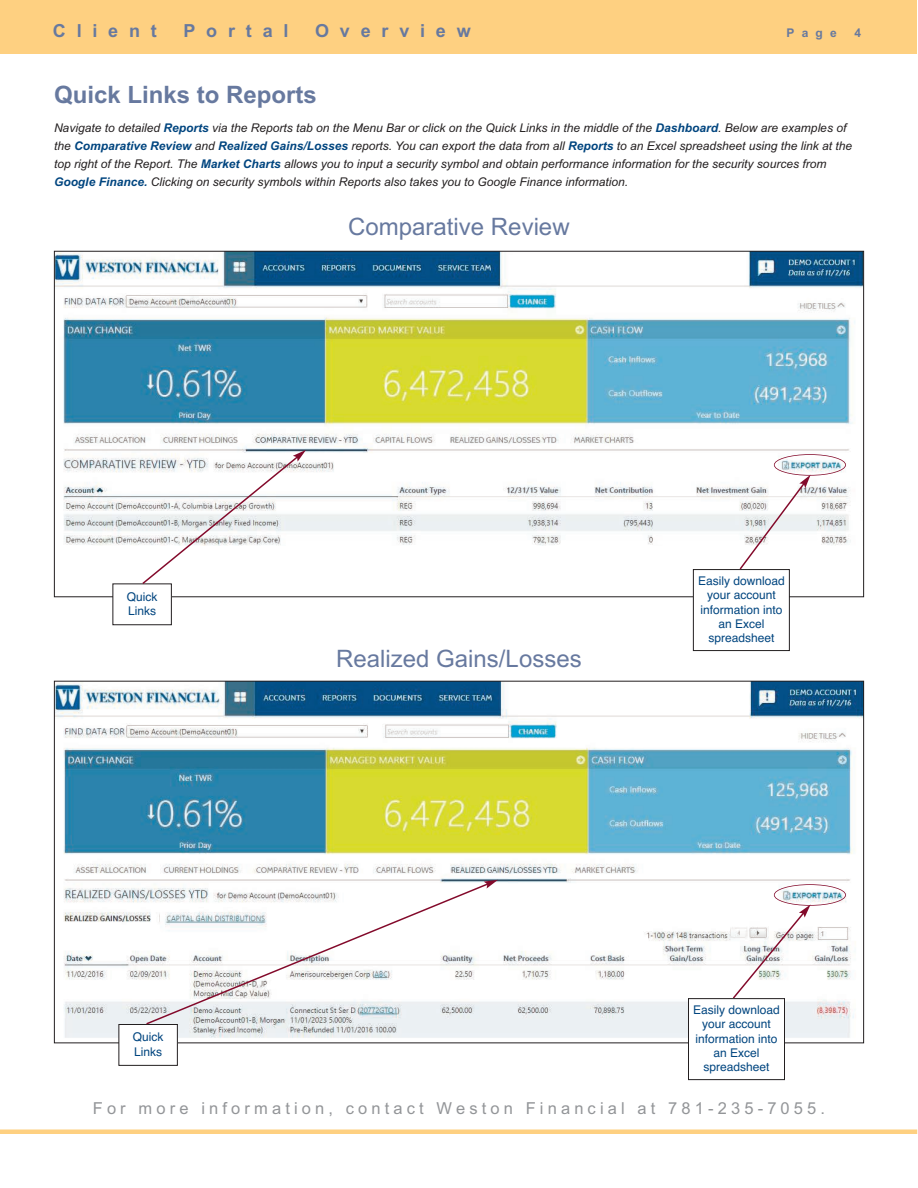
<style>
.page{position:relative;width:918px;height:1188px;background:#fff}
.page>*{position:absolute;margin:0;border:0;box-sizing:border-box;transform-origin:0 0}
.t1{font:24px "Arial";color:#67799f}
.t2{font:700 24px "Arial";color:#67799f}
.t3{font:700 18px "Arial";letter-spacing:.6em;color:#67799f}
.t4{font:16.5px "Arial";letter-spacing:.25em;color:#939598}
.t5{font:italic 12px/18px "Arial";color:#231f20}
.t6{font:12px/14.4px "Helvetica";color:#01457f}
.t7{font:700 12px "Arial";color:#67799f}
.s1{font-weight:700;color:#01457f}
</style>
<div class="page">
<div style="left:0;top:1px;width:917px;height:53px;background:#fed081"></div>
<hr style="left:0;top:1130px;width:917px;height:4px;background:#fed081">
<img style="left:56px;top:683px;width:806px;height:355px">
<div style="left:774px;top:884px;width:72px;height:22px;border:2px solid #830a2b;border-radius:50%"></div>
<svg style="left:731px;top:904px;width:80px;height:96px"></svg>
<div style="left:119px;top:1024px;width:58px;height:41px;background:#fff"></div>
<div style="left:118px;top:1024px;width:60px;height:42px;border:1px solid #231f20"></div>
<svg style="left:145px;top:882px;width:345px;height:144px"></svg>
<svg style="left:484px;top:880px;width:14px;height:9px"></svg>
<img style="left:56px;top:253px;width:806px;height:292px">
<div style="left:774px;top:454px;width:72px;height:22px;border:2px solid #830a2b;border-radius:50%"></div>
<svg style="left:738px;top:475px;width:73px;height:94px"></svg>
<div style="left:693px;top:569px;width:97px;height:82px;border:1px solid #231f20"></div>
<div style="left:112px;top:584px;width:60px;height:41px;border:1px solid #231f20"></div>
<svg style="left:141px;top:450px;width:165px;height:136px"></svg>
<div style="left:688px;top:999px;width:96px;height:81px;background:#fff"></div>
<div style="left:688px;top:998px;width:97px;height:82px;border:1px solid #231f20"></div>
<h2 class="t3" style="left:53px;top:21px;width:106px">Client</h2>
<h2 class="t3" style="left:184px;top:21px;width:107px">Portal</h2>
<h2 class="t3" style="left:315px;top:21px;width:157px">Overview</h2>
<p class="t7" style="left:787px;top:26px;width:52px">Page</p>
<p class="t7" style="left:855px;top:26px;width:8px">4</p>
<h1 class="t2" style="left:54px;top:81px;width:264px">Quick Links to Reports</h1>
<p class="t5" style="left:54px;top:119px;width:800px">Navigate to detailed <span class="s1">Reports</span> via the Reports tab on the Menu Bar or click on the Quick Links in the middle of the <span class="s1">Dashboard</span>. Below are examples of the <span class="s1">Comparative Review</span> and <span class="s1">Realized Gains/Losses</span> reports. You can export the data from all <span class="s1">Reports</span> to an Excel spreadsheet using the link at the top right of the Report. The <span class="s1">Market Charts</span> allows you to input a security symbol and obtain performance information for the security sources from <span class="s1">Google Finance.</span> Clicking on security symbols within Reports also takes you to Google Finance information.</p>
<p class="t6" style="left:127px;top:589px;width:32px">Quick<br>Links</p>
<p class="t6" style="left:133px;top:1030px;width:32px">Quick<br>Links</p>
<h1 class="t1" style="left:348px;top:212px;width:223px">Comparative Review</h1>
<h1 class="t1" style="left:336px;top:644px;width:247px">Realized Gains/Losses</h1>
<p class="t6" style="left:698px;top:573px;width:88px;text-align:center">Easily download your account information into an Excel spreadsheet</p>
<p class="t6" style="left:693px;top:1002px;width:88px;text-align:center">Easily download your account information into an Excel spreadsheet</p>
<h3 class="t4" style="left:93px;top:1099px;width:734px">For more information, contact Weston Financial at 781-235-7055.</h3>
</div>
